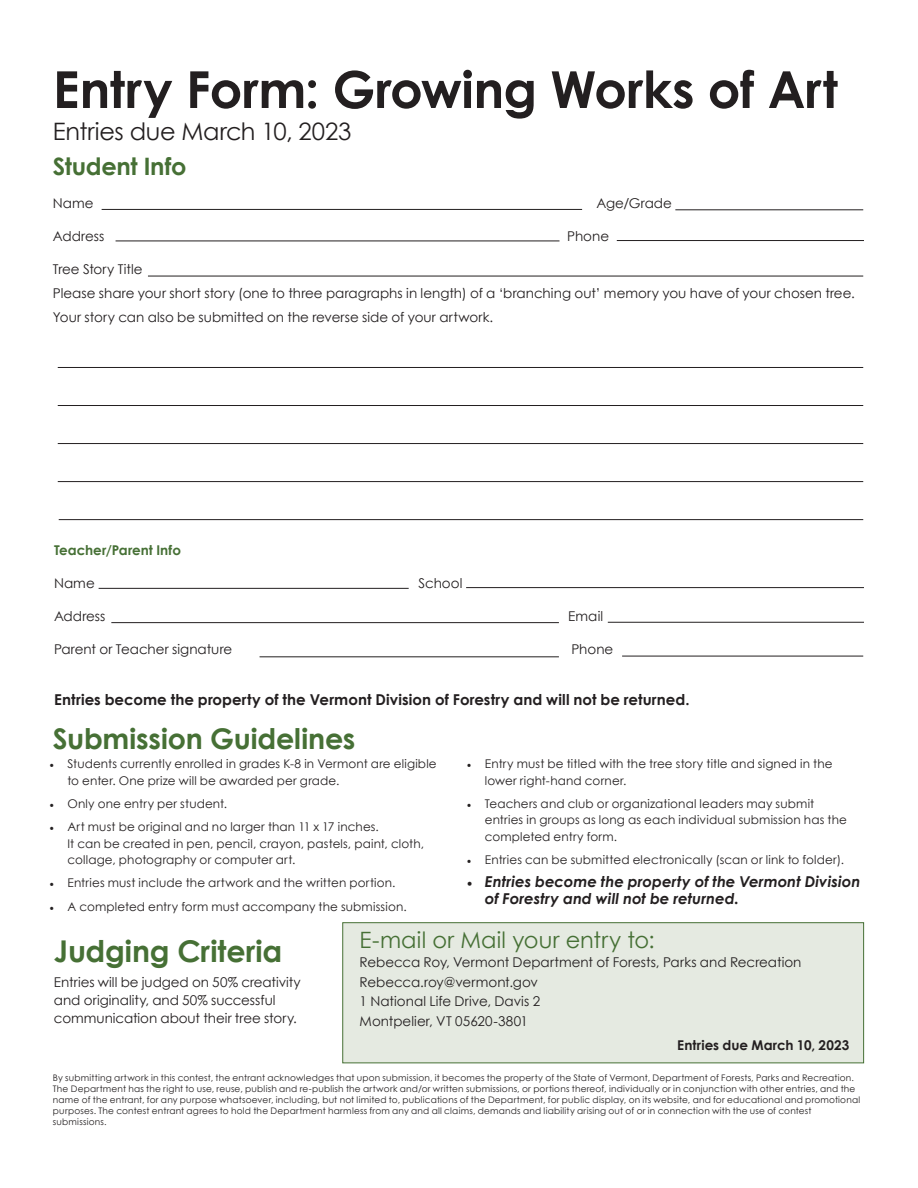
<style>
.page{position:relative;width:918px;height:1188px;background:#fff}
.page>*{position:absolute;margin:0;border:0;box-sizing:border-box;transform-origin:0 0}
.Headline{font:700 51px "Century Gothic";letter-spacing:-.005em;color:#231f20}
.Subhead{font:700 30px "Century Gothic";letter-spacing:-.005em;color:#467035}
.Subhead-2{font:700 28.5px "Century Gothic";letter-spacing:-.005em;color:#467035}
.Subhead_2{font:24px "Century Gothic";letter-spacing:-.01em;color:#231f20}
.Subhead_3{font:700 24px "Century Gothic";letter-spacing:-.015em;color:#467035}
.t1{font:22.5px "Century Gothic";letter-spacing:.01em;color:#467035}
.t2{font:italic 700 15px/16.5px "Century Gothic";color:#231f20}
.Bullets{font:700 15px "Century Gothic";letter-spacing:.005em;color:#231f20}
.Body_Copy{font:13.5px/18px "Century Gothic";color:#231f20}
.t3{font:700 13.5px "Century Gothic";letter-spacing:.005em;color:#231f20}
.Subhead_3-2{font:700 13.5px "Century Gothic";color:#467035}
.t4{font:12px/16.5px "Century Gothic";letter-spacing:.01em;color:#231f20}
.t5{font:9px/10.8px "Century Gothic";letter-spacing:.02em;color:#231f20}
.s1{font-family:"Minion Pro"}
.s2{font-family:"Minion Pro";font-weight:400;font-style:normal}
</style>
<div class="page">
<hr style="left:102px;top:209px;width:480px;height:1px;background:#231f20">
<hr style="left:116px;top:241px;width:443px;height:1px;background:#231f20">
<hr style="left:148px;top:276px;width:715px;height:1px;background:#231f20">
<hr style="left:617px;top:240px;width:247px;height:1px;background:#231f20">
<hr style="left:675px;top:209px;width:188px;height:1px;background:#231f20">
<hr style="left:58px;top:405px;width:805px;height:1px;background:#231f20">
<hr style="left:58px;top:481px;width:805px;height:1px;background:#231f20">
<hr style="left:58px;top:443px;width:805px;height:1px;background:#231f20">
<hr style="left:99px;top:588px;width:310px;height:1px;background:#231f20">
<div style="left:342px;top:922px;width:522px;height:141px;background:#e5eae1;border:1px solid #467035"></div>
<hr style="left:58px;top:367px;width:805px;height:1px;background:#231f20">
<hr style="left:466px;top:587px;width:398px;height:1px;background:#231f20">
<hr style="left:111px;top:622px;width:448px;height:1px;background:#231f20">
<hr style="left:622px;top:656px;width:241px;height:1px;background:#231f20">
<hr style="left:260px;top:656px;width:299px;height:1px;background:#231f20">
<hr style="left:608px;top:622px;width:256px;height:1px;background:#231f20">
<hr style="left:59px;top:519px;width:804px;height:1px;background:#231f20">
<p class="Headline" style="left:53px;top:51px;width:786px">Entry Form: Growing Works of Art</p>
<p class="Subhead_2" style="left:53px;top:114px;width:300px">Entries due March 10, 2023</p>
<p class="Subhead_3" style="left:53px;top:148px;width:135px">Student Info</p>
<p class="Body_Copy" style="left:53px;top:194px;width:42px">Name</p>
<p class="Body_Copy" style="left:596px;top:194px;width:77px">Age/Grade</p>
<p class="Body_Copy" style="left:53px;top:227px;width:53px">Address</p>
<p class="Body_Copy" style="left:567px;top:227px;width:43px">Phone</p>
<p class="Body_Copy" style="left:53px;top:260px;width:91px">Tree Story Title</p>
<p class="Body_Copy" style="left:53px;top:281px;width:803px;line-height:24px">Please share your short story (one to three paragraphs in length) of a ‘branching out’ memory you have of your chosen tree.<br>Your story can also be submitted on the reverse side of your artwork.</p>
<p class="Subhead_3-2" style="left:54px;top:539px;width:129px">Teacher/Parent Info</p>
<p class="Body_Copy" style="left:54px;top:574px;width:42px">Name</p>
<p class="Body_Copy" style="left:418px;top:574px;width:45px">School</p>
<p class="Body_Copy" style="left:54px;top:607px;width:53px">Address</p>
<p class="Body_Copy" style="left:568px;top:607px;width:36px">Email</p>
<p class="Body_Copy" style="left:54px;top:640px;width:180px">Parent or Teacher signature</p>
<p class="Body_Copy" style="left:571px;top:640px;width:43px">Phone</p>
<p class="Bullets" style="left:54px;top:688px;width:637px">Entries become the property of the Vermont Division of Forestry and will not be returned.</p>
<p class="Subhead-2" style="left:53px;top:717px;width:304px">Submission Guidelines</p>
<p class="t4" style="left:67px;top:755px;width:371px;text-indent:-18px"><span class="s1">•</span> Students currently enrolled in grades K-8 in Vermont are eligible to enter. One prize will be awarded per grade.</p>
<p class="t4" style="left:49px;top:795px;width:179px"><span class="s1">•</span> Only one entry per student.</p>
<p class="t4" style="left:67px;top:818px;width:358px;text-indent:-18px"><span class="s1">•</span> Art must be original and no larger than 11 x 17 inches.<br>It can be created in pen, pencil, crayon, pastels, paint, cloth, collage, photography or computer art.</p>
<p class="t4" style="left:49px;top:875px;width:348px"><span class="s1">•</span> Entries must include the artwork and the written portion.</p>
<p class="t4" style="left:49px;top:898px;width:359px"><span class="s1">•</span> A completed entry form must accompany the submission.</p>
<p class="t4" style="left:485px;top:755px;width:349px;text-indent:-18px"><span class="s1">•</span> Entry must be titled with the tree story title and signed in the lower right-hand corner.</p>
<p class="t4" style="left:485px;top:795px;width:364px;text-indent:-18px"><span class="s1">•</span> Teachers and club or organizational leaders may submit entries in groups as long as each individual submission has the completed entry form.</p>
<p class="t4" style="left:467px;top:851px;width:379px"><span class="s1">•</span> Entries can be submitted electronically (scan or link to folder).</p>
<p class="t2" style="left:485px;top:873px;width:377px;text-indent:-18px"><span class="s2">•</span> Entries become the property of the Vermont Division of Forestry and will not be returned.</p>
<p class="t1" style="left:360px;top:924px;width:296px">E-mail or Mail your entry to:</p>
<p class="Body_Copy" style="left:360px;top:953px;width:443px">Rebecca Roy, Vermont Department of Forests, Parks and Recreation</p>
<p class="Body_Copy" style="left:360px;top:973px;width:180px">Rebecca.roy@vermont.gov</p>
<p class="Body_Copy" style="left:360px;top:991px;width:182px;line-height:19.5px">1 National Life Drive, Davis 2<br>Montpelier, VT 05620-3801</p>
<p class="t3" style="left:677px;top:1035px;width:174px">Entries due March 10, 2023</p>
<p class="t5" style="left:53px;top:1073px;width:809px">By submitting artwork in this contest, the entrant acknowledges that upon submission, it becomes the property of the State of Vermont, Department of Forests, Parks and Recreation.<br>The Department has the right to use, reuse, publish and re-publish the artwork and/or written submissions, or portions thereof, individually or in conjunction with other entries, and the name of the entrant, for any purpose whatsoever, including, but not limited to, publications of the Department, for public display, on its website, and for educational and promotional purposes. The contest entrant agrees to hold the Department harmless from any and all claims, demands and liability arising out of or in connection with the use of contest submissions.</p>
<p class="Subhead" style="left:54px;top:928px;width:230px">Judging Criteria</p>
<p class="Body_Copy" style="left:54px;top:973px;width:248px">Entries will be judged on 50% creativity and originality, and 50% successful communication about their tree story.</p>
</div>
